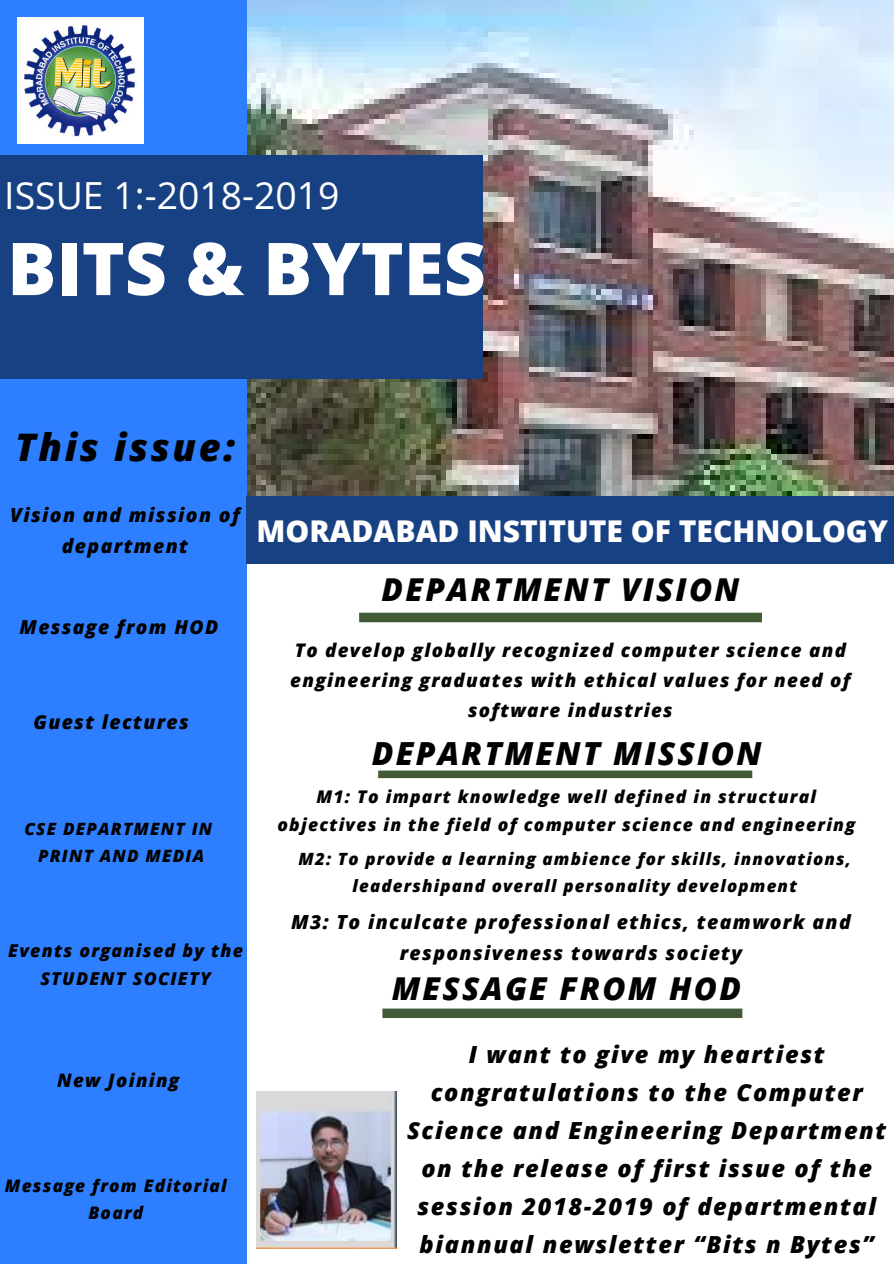
<style>
.page{position:relative;width:894px;height:1264px;background:#fff}
.page>*{position:absolute;margin:0;border:0;box-sizing:border-box;transform-origin:0 0}
.t1{font:800 72.9px "Open Sans";color:#fff}
.t2{font:italic 800 37.95px "Open Sans";letter-spacing:.07em;color:#000}
.t3{font:37.35px "Open Sans";color:#fff}
.t4{font:italic 800 31.8px "Open Sans";letter-spacing:.07em;color:#000}
.t5{font:italic 800 31.5px "Open Sans";letter-spacing:.07em;color:#000}
.t6{font:800 30px "Open Sans";color:#fff}
.t7{font:italic 800 23.55px/37.8px "Open Sans";letter-spacing:.07em;color:#000;text-align:center}
.t8{font:italic 800 19.5px/31.2px "Open Sans";letter-spacing:.07em;color:#000;text-align:center}
.t9{font:italic 800 19.35px/30.9px "Open Sans";letter-spacing:.07em;color:#000;text-align:center}
.t10{font:italic 800 19.2px "Open Sans";letter-spacing:.07em;color:#000}
.t11{font:italic 800 18.75px/30px "Open Sans";letter-spacing:.07em;color:#000;text-align:center}
.t12{font:italic 800 18.45px "Open Sans";letter-spacing:.07em;color:#000}
.t13{font:italic 800 17.7px/28.2px "Open Sans";letter-spacing:.07em;color:#000;text-align:center}
.t14{font:italic 800 17.55px/28px "Open Sans";letter-spacing:.07em;color:#000;text-align:center}
.t15{font:italic 800 17.25px/27.5px "Open Sans";letter-spacing:.07em;color:#000;text-align:center}
.t16{font:italic 800 16.95px/27px "Open Sans";letter-spacing:.07em;color:#000;text-align:center}
.t17{font:italic 800 16.8px/27px "Open Sans";letter-spacing:.07em;color:#000;text-align:center}
</style>
<div class="page">
<img style="left:246px;top:0;width:647px;height:496px">
<div style="left:0;top:0;width:246px;height:1263px;background:#2e7fff"></div>
<div style="left:0;top:155px;width:483px;height:223px;background:#184183"></div>
<img style="left:18px;top:17px;width:126px;height:126px">
<img style="left:256px;top:1091px;width:140px;height:157px">
<svg style="left:382px;top:1008px;width:360px;height:10px;background:#4c6441"></svg>
<svg style="left:378px;top:770px;width:374px;height:8px;background:#4e6643"></svg>
<svg style="left:359px;top:612px;width:402px;height:10px;background:#4e6643"></svg>
<div style="left:246px;top:496px;width:647px;height:68px;background:#184183"></div>
<h3 class="t3" style="left:4px;top:169px;width:337px">ISSUE 1:-2018-2019</h3>
<h1 class="t1" style="left:7px;top:217px;width:480px">BITS &amp; BYTES</h1>
<h2 class="t2" style="left:15px;top:420px;width:221px">This issue:</h2>
<p class="t9" style="left:10px;top:499px;width:231px">Vision and mission of department</p>
<p class="t10" style="left:20px;top:614px;width:200px">Message from HOD</p>
<p class="t9" style="left:34px;top:706px;width:157px">Guest lectures</p>
<p class="t16" style="left:24px;top:814px;width:189px">CSE DEPARTMENT IN<br>PRINT AND MEDIA</p>
<p class="t13" style="left:8px;top:935px;width:236px">Events organised by the<br>STUDENT SOCIETY</p>
<p class="t6" style="left:256px;top:510px;width:633px">MORADABAD INSTITUTE OF TECHNOLOGY</p>
<h3 class="t5" style="left:381px;top:567px;width:359px">DEPARTMENT VISION</h3>
<p class="t11" style="left:290px;top:634px;width:561px">To develop globally recognized computer science and engineering graduates with ethical values for need of software industries</p>
<h3 class="t4" style="left:371px;top:730px;width:391px">DEPARTMENT MISSION</h3>
<p class="t14" style="left:277px;top:781px;width:579px">M1: To impart knowledge well defined in structural objectives in the field of computer science and engineering</p>
<p class="t17" style="left:298px;top:844px;width:553px">M2: To provide a learning ambience for skills, innovations, leadershipand overall personality development</p>
<p class="t8" style="left:291px;top:905px;width:561px">M3: To inculcate professional ethics, teamwork and responsiveness towards society</p>
<h3 class="t5" style="left:391px;top:966px;width:351px">MESSAGE FROM HOD</h3>
<p class="t12" style="left:57px;top:1067px;width:123px">New Joining</p>
<p class="t15" style="left:5px;top:1171px;width:223px">Message from Editorial<br>Board</p>
<p class="t7" style="left:407px;top:1035px;width:480px">I want to give my heartiest congratulations to the Computer Science and Engineering Department on the release of first issue of the session 2018-2019 of departmental biannual newsletter “Bits n Bytes”</p>
</div>
